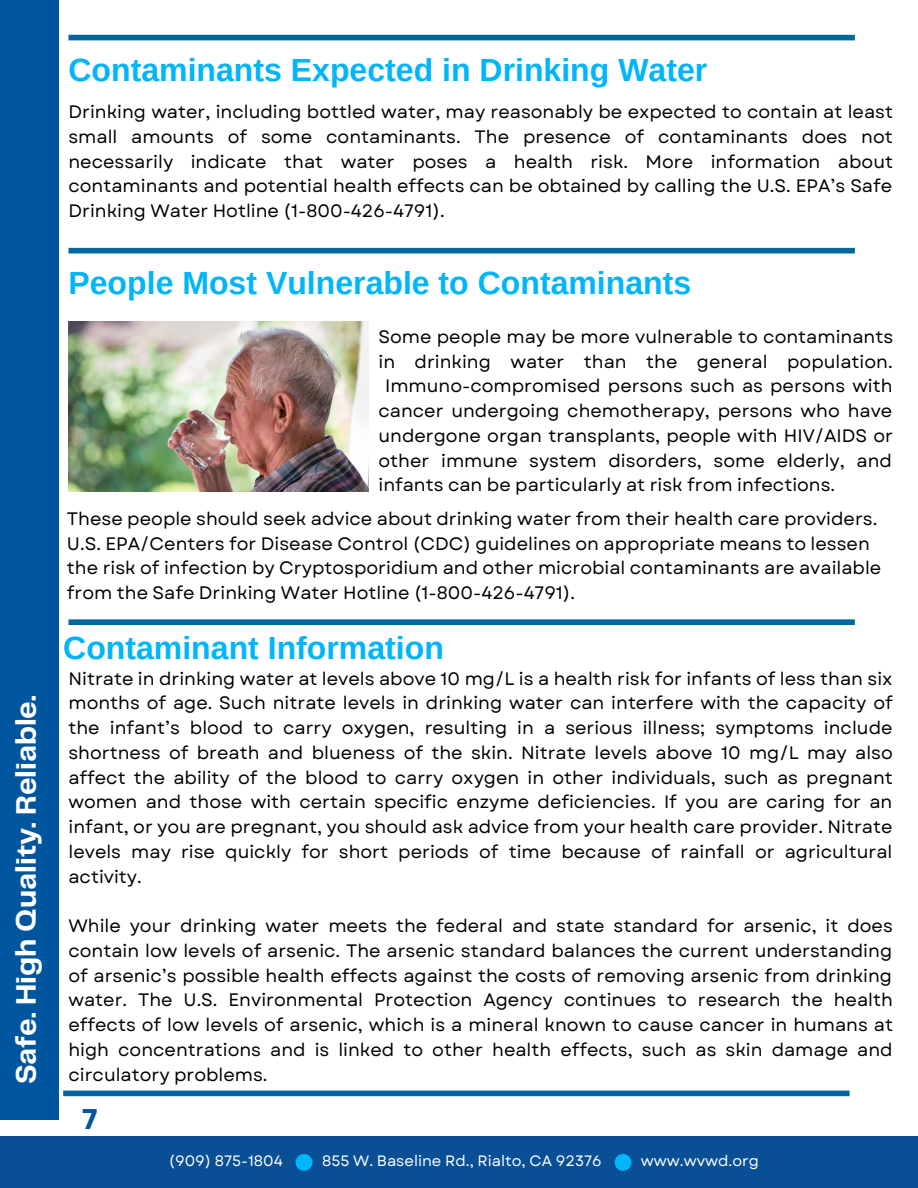
<style>
.page{position:relative;width:918px;height:1188px;background:#fff}
.page>*{position:absolute;margin:0;border:0;box-sizing:border-box;transform-origin:0 0}
.t1{font:700 32.1px "Arimo";color:#00b5f9}
.t2{font:700 29.4px "Telegraf";color:#fff}
.t3{font:700 28.5px "Garet";color:#00569e}
.t4{font:18px/24.8px "Garet";color:#000;text-align:justify}
.t5{font:15px "Garet";color:#fff}
</style>
<div class="page">
<div style="left:0;top:0;width:58px;height:1119px;background:#00569e"></div>
<div style="left:68px;top:35px;width:787px;height:5px;background:#00689d"></div>
<div style="left:68px;top:248px;width:787px;height:5px;background:#00689d"></div>
<div style="left:68px;top:619px;width:787px;height:6px;background:#00689d"></div>
<img style="left:68px;top:322px;width:301px;height:170px">
<div style="left:0;top:1136px;width:918px;height:52px;background:#084f96"></div>
<svg style="left:296px;top:1154px;width:16px;height:17px"></svg>
<svg style="left:615px;top:1154px;width:16px;height:17px"></svg>
<div style="left:63px;top:1091px;width:787px;height:5px;background:#00689d"></div>
<p class="t2" style="left:14px;top:1084px;width:390px;rotate:-90deg">Safe. High Quality. Reliable.</p>
<p class="t1" style="left:68px;top:52px;width:640px">Contaminants Expected in Drinking Water</p>
<p class="t4" style="left:68px;top:99px;width:826px">Drinking water, including bottled water, may reasonably be expected to contain at least small amounts of some contaminants. The presence of contaminants does not necessarily indicate that water poses a health risk. More information about contaminants and potential health effects can be obtained by calling the U.S. EPA’s Safe Drinking Water Hotline (1-800-426-4791).</p>
<p class="t1" style="left:68px;top:265px;width:624px">People Most Vulnerable to Contaminants</p>
<p class="t4" style="left:378px;top:324px;width:516px">Some people may be more vulnerable to contaminants</p>
<p class="t4" style="left:378px;top:349px;width:516px">in drinking water than the general population.</p>
<p class="t4" style="left:385px;top:374px;width:509px">Immuno-compromised persons such as persons with</p>
<p class="t4" style="left:378px;top:399px;width:515px">cancer undergoing chemotherapy, persons who have</p>
<p class="t4" style="left:378px;top:423px;width:516px">undergone organ transplants, people with HIV/AIDS or</p>
<p class="t4" style="left:378px;top:448px;width:515px">other immune system disorders, some elderly, and</p>
<p class="t4" style="left:378px;top:473px;width:458px">infants can be particularly at risk from infections.</p>
<p class="t4" style="left:67px;top:506px;width:816px;text-align:left">These people should seek advice about drinking water from their health care providers.<br>U.S. EPA/Centers for Disease Control (CDC) guidelines on appropriate means to lessen the risk of infection by Cryptosporidium and other microbial contaminants are available from the Safe Drinking Water Hotline (1-800-426-4791).</p>
<p class="t1" style="left:63px;top:630px;width:382px">Contaminant Information</p>
<p class="t4" style="left:68px;top:666px;width:826px">Nitrate in drinking water at levels above 10 mg/L is a health risk for infants of less than six months of age. Such nitrate levels in drinking water can interfere with the capacity of the infant’s blood to carry oxygen, resulting in a serious illness; symptoms include shortness of breath and blueness of the skin. Nitrate levels above 10 mg/L may also affect the ability of the blood to carry oxygen in other individuals, such as pregnant women and those with certain specific enzyme deficiencies. If you are caring for an infant, or you are pregnant, you should ask advice from your health care provider. Nitrate levels may rise quickly for short periods of time because of rainfall or agricultural activity.</p>
<p class="t4" style="left:68px;top:914px;width:826px">While your drinking water meets the federal and state standard for arsenic, it does contain low levels of arsenic. The arsenic standard balances the current understanding of arsenic’s possible health effects against the costs of removing arsenic from drinking water. The U.S. Environmental Protection Agency continues to research the health effects of low levels of arsenic, which is a mineral known to cause cancer in humans at high concentrations and is linked to other health effects, such as skin damage and circulatory problems.</p>
<p class="t3" style="left:82px;top:1099px;width:18px">7</p>
<p class="t5" style="left:169px;top:1150px;width:115px">(909) 875-1804</p>
<p class="t5" style="left:322px;top:1150px;width:281px">855 W. Baseline Rd., Rialto, CA 92376</p>
<p class="t5" style="left:641px;top:1150px;width:120px">www.wvwd.org</p>
</div>
